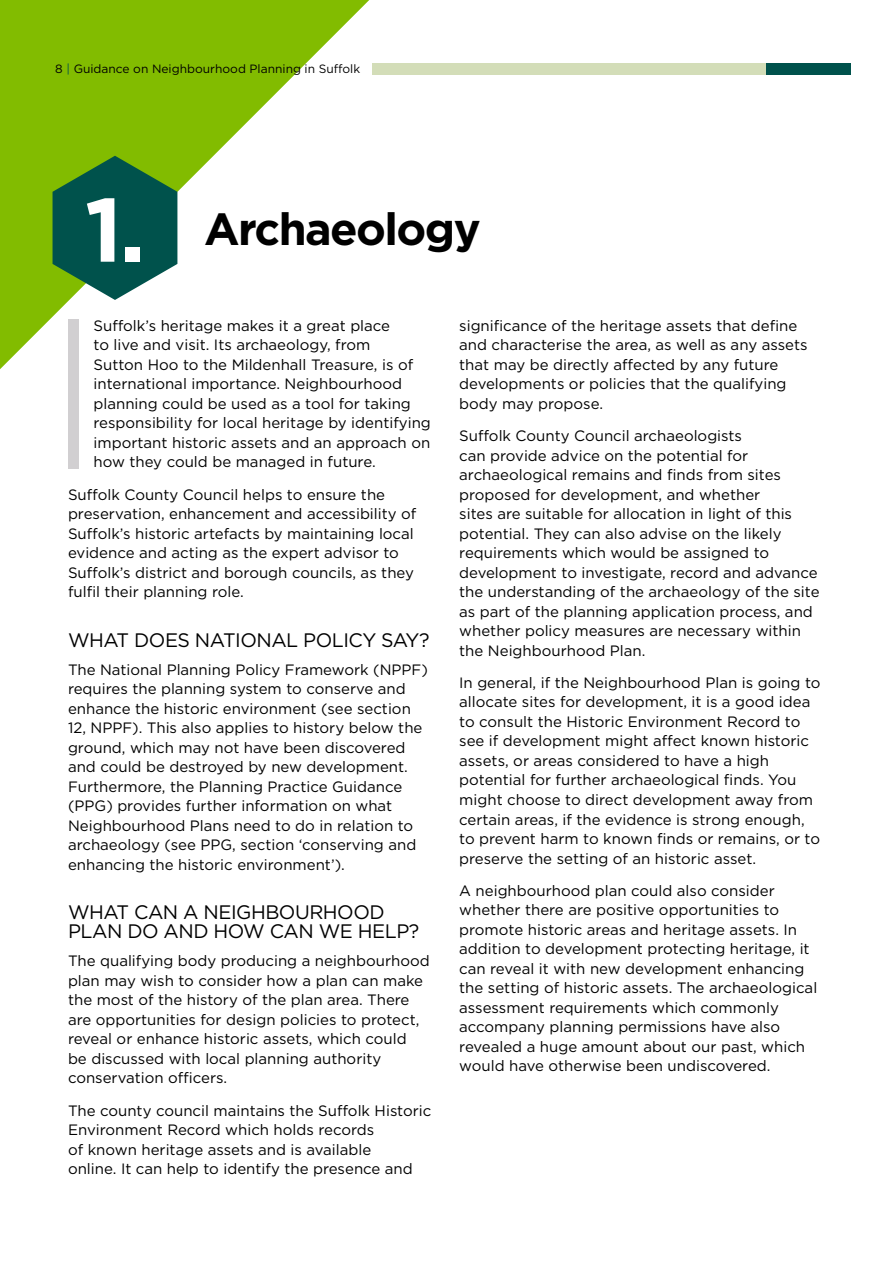
<style>
.page{position:relative;width:893px;height:1263px;background:#fff}
.page>*{position:absolute;margin:0;border:0;box-sizing:border-box;transform-origin:0 0}
.t1{font:700 45px "Gotham";letter-spacing:-.035em;color:#000}
.t2{font:19.5px/19.5px "Gotham";letter-spacing:-.025em;color:#000}
.t3{font:15px/19.5px "Gotham";color:#000}
.t4{font:12px "Gotham";color:#000}
.s1{color:#00524c}
.s2{font-size:90px;color:#fff}
</style>
<div class="page">
<svg style="left:0;top:0;width:369px;height:369px"></svg>
<svg style="left:53px;top:156px;width:124px;height:144px;background:#2a714d"></svg>
<div style="left:68px;top:319px;width:11px;height:149px;background:#d1cfd1"></div>
<div style="left:372px;top:64px;width:466px;height:11px;background:#d3ddb8"></div>
<div style="left:766px;top:64px;width:84px;height:11px;background:#00524c"></div>
<p class="t4" style="left:55px;top:61px;width:306px">8 <span class="s1">|</span> Guidance on Neighbourhood Planning in Suffolk</p>
<h1 class="t1" style="left:85px;top:199px;width:398px"><span class="s2">1.</span> Archaeology</h1>
<p class="t3" style="left:94px;top:316px;width:339px">Suffolk’s heritage makes it a great place<br>to live and visit. Its archaeology, from<br>Sutton Hoo to the Mildenhall Treasure, is of international importance. Neighbourhood planning could be used as a tool for taking responsibility for local heritage by identifying important historic assets and an approach on how they could be managed in future.</p>
<p class="t3" style="left:68px;top:484px;width:350px">Suffolk County Council helps to ensure the preservation, enhancement and accessibility of Suffolk’s historic artefacts by maintaining local evidence and acting as the expert advisor to Suffolk’s district and borough councils, as they fulfil their planning role.</p>
<h2 class="t2" style="left:68px;top:629px;width:363px">WHAT DOES NATIONAL POLICY SAY?</h2>
<p class="t3" style="left:68px;top:659px;width:361px">The National Planning Policy Framework (NPPF) requires the planning system to conserve and enhance the historic environment (see section 12, NPPF). This also applies to history below the ground, which may not have been discovered and could be destroyed by new development.<br>Furthermore, the Planning Practice Guidance (PPG) provides further information on what Neighbourhood Plans need to do in relation to archaeology (see PPG, section ‘conserving and enhancing the historic environment’).</p>
<h2 class="t2" style="left:68px;top:902px;width:353px">WHAT CAN A NEIGHBOURHOOD<br>PLAN DO AND HOW CAN WE HELP?</h2>
<p class="t3" style="left:68px;top:951px;width:363px">The qualifying body producing a neighbourhood plan may wish to consider how a plan can make the most of the history of the plan area. There are opportunities for design policies to protect, reveal or enhance historic assets, which could<br>be discussed with local planning authority conservation officers.</p>
<p class="t3" style="left:68px;top:1100px;width:365px">The county council maintains the Suffolk Historic Environment Record which holds records<br>of known heritage assets and is available<br>online. It can help to identify the presence and</p>
<p class="t3" style="left:459px;top:316px;width:350px">significance of the heritage assets that define and characterise the area, as well as any assets that may be directly affected by any future developments or policies that the qualifying body may propose.</p>
<p class="t3" style="left:459px;top:426px;width:362px">Suffolk County Council archaeologists<br>can provide advice on the potential for archaeological remains and finds from sites proposed for development, and whether<br>sites are suitable for allocation in light of this potential. They can also advise on the likely requirements which would be assigned to development to investigate, record and advance the understanding of the archaeology of the site as part of the planning application process, and whether policy measures are necessary within the Neighbourhood Plan.</p>
<p class="t3" style="left:459px;top:673px;width:363px">In general, if the Neighbourhood Plan is going to allocate sites for development, it is a good idea to consult the Historic Environment Record to see if development might affect known historic assets, or areas considered to have a high potential for further archaeological finds. You might choose to direct development away from certain areas, if the evidence is strong enough, to prevent harm to known finds or remains, or to preserve the setting of an historic asset.</p>
<p class="t3" style="left:459px;top:880px;width:359px">A neighbourhood plan could also consider whether there are positive opportunities to promote historic areas and heritage assets. In addition to development protecting heritage, it can reveal it with new development enhancing the setting of historic assets. The archaeological assessment requirements which commonly accompany planning permissions have also revealed a huge amount about our past, which would have otherwise been undiscovered.</p>
</div>
